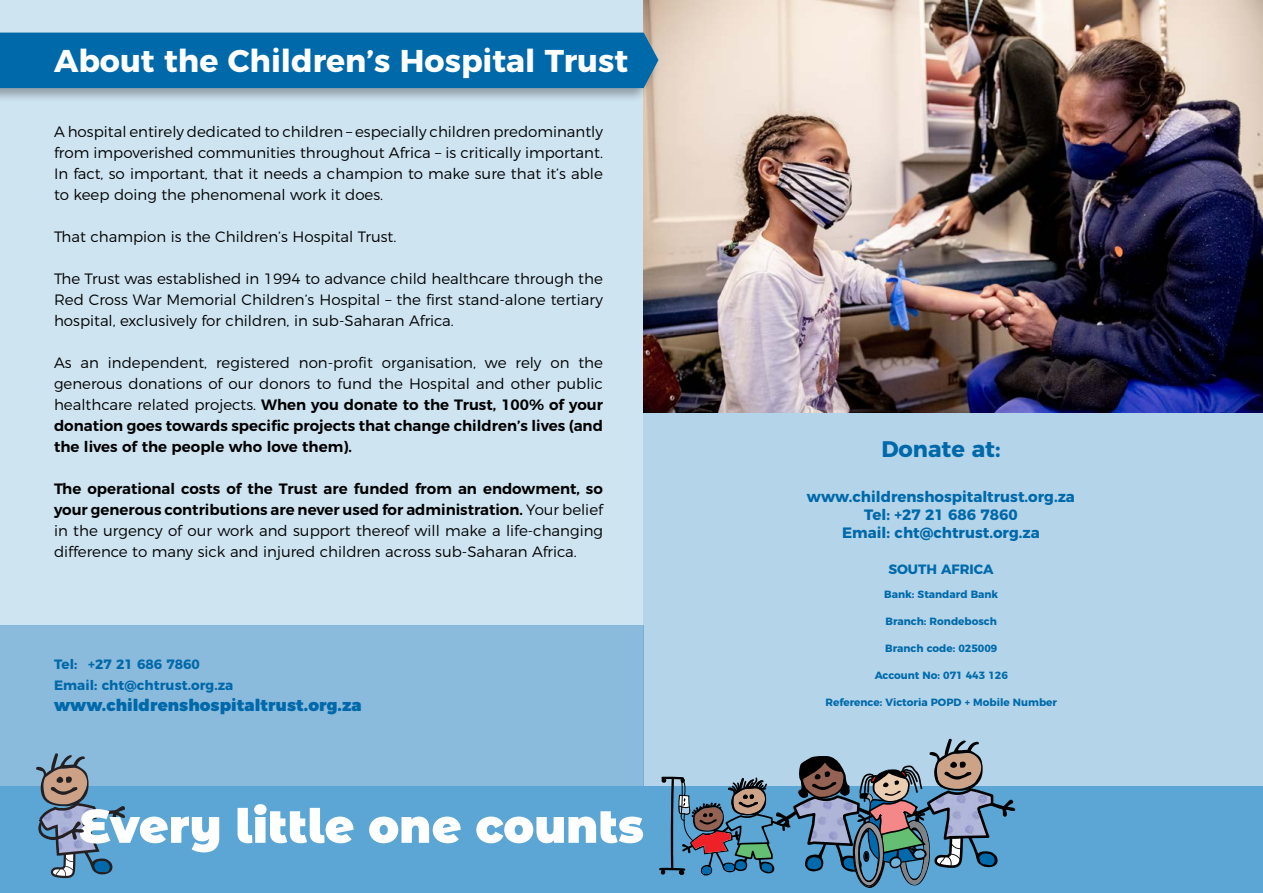
<style>
.page{position:relative;width:1263px;height:893px;background:#cee4f1}
.page>*{position:absolute;margin:0;border:0;box-sizing:border-box;transform-origin:0 0}
.t1{font:700 31.5px "Montserrat";color:#fff}
.t2{font:700 22.5px "Montserrat";color:#0069aa}
.t3{font:900 16.5px "Montserrat";letter-spacing:.005em;color:#0069aa}
.t4{font:300 15px/21px "Montserrat";color:#000;text-align:justify}
.t5{font:700 15px/18px "Montserrat";color:#0069aa;text-align:center}
.t6{font:700 13.5px/21px "Montserrat";letter-spacing:.005em;color:#0069aa}
.t7{font:700 13.5px "Montserrat";color:#006aab}
.t8{font:700 10.5px "Montserrat";color:#006aab}
.s1{font-weight:600}
</style>
<div class="page">
<div style="left:643px;top:399px;width:620px;height:465px;background:#b3d4e9"></div>
<div style="left:0;top:625px;width:643px;height:268px;background:#8bbbdc"></div>
<div style="left:0;top:787px;width:1263px;height:106px;background:#5ba6d5"></div>
<svg style="left:238px;top:804px;width:115px;height:39px"></svg>
<svg style="left:369px;top:816px;width:92px;height:27px"></svg>
<svg style="left:476px;top:811px;width:167px;height:32px"></svg>
<svg style="left:33px;top:753px;width:186px;height:126px"></svg>
<svg style="left:659px;top:739px;width:356px;height:149px"></svg>
<img style="left:643px;top:0;width:620px;height:413px">
<div style="left:0;top:30px;width:660px;height:73px;background:#000;opacity:.3"></div>
<div style="left:0;top:33px;width:658px;height:55px;background:#0069aa"></div>
<h1 class="t1" style="left:54px;top:34px;width:576px">About the Children’s Hospital Trust</h1>
<p class="t4" style="left:54px;top:120px;width:550px">A hospital entirely dedicated to children – especially children predominantly from impoverished communities throughout Africa – is critically important.<br>In fact, so important, that it needs a champion to make sure that it’s able to keep doing the phenomenal work it does.</p>
<p class="t4" style="left:54px;top:225px;width:344px">That champion is the Children’s Hospital Trust.</p>
<p class="t4" style="left:54px;top:267px;width:550px">The Trust was established in 1994 to advance child healthcare through the Red Cross War Memorial Children’s Hospital – the first stand-alone tertiary hospital, exclusively for children, in sub-Saharan Africa.</p>
<p class="t4" style="left:54px;top:351px;width:550px">As an independent, registered non-profit organisation, we rely on the generous donations of our donors to fund the Hospital and other public healthcare related projects. <span class="s1">When you donate to the Trust, 100% of your donation goes towards specific projects that change children’s lives (and the lives of the people who love them).</span></p>
<p class="t4" style="left:54px;top:477px;width:550px"><span class="s1">The operational costs of the Trust are funded from an endowment, so your generous contributions are never used for administration.</span> Your belief in the urgency of our work and support thereof will make a life-changing difference to many sick and injured children across sub-Saharan Africa.</p>
<p class="t6" style="left:54px;top:652px;width:181px">Tel: +27 21 686 7860<br>Email: cht@chtrust.org.za</p>
<p class="t3" style="left:54px;top:691px;width:309px">www.childrenshospitaltrust.org.za</p>
<h2 class="t2" style="left:881px;top:430px;width:121px">Donate at:</h2>
<p class="t5" style="left:807px;top:486px;width:269px">www.childrenshospitaltrust.org.za<br>Tel: +27 21 686 7860<br>Email: cht@chtrust.org.za</p>
<p class="t7" style="left:888px;top:558px;width:107px">SOUTH AFRICA</p>
<p class="t8" style="left:884px;top:586px;width:115px">Bank: Standard Bank</p>
<p class="t8" style="left:886px;top:613px;width:113px">Branch: Rondebosch</p>
<p class="t8" style="left:885px;top:640px;width:114px">Branch code: 025009</p>
<p class="t8" style="left:875px;top:667px;width:135px">Account No: 071 443 126</p>
<p class="t8" style="left:825px;top:694px;width:233px">Reference: Victoria POPD + Mobile Number</p>
</div>
